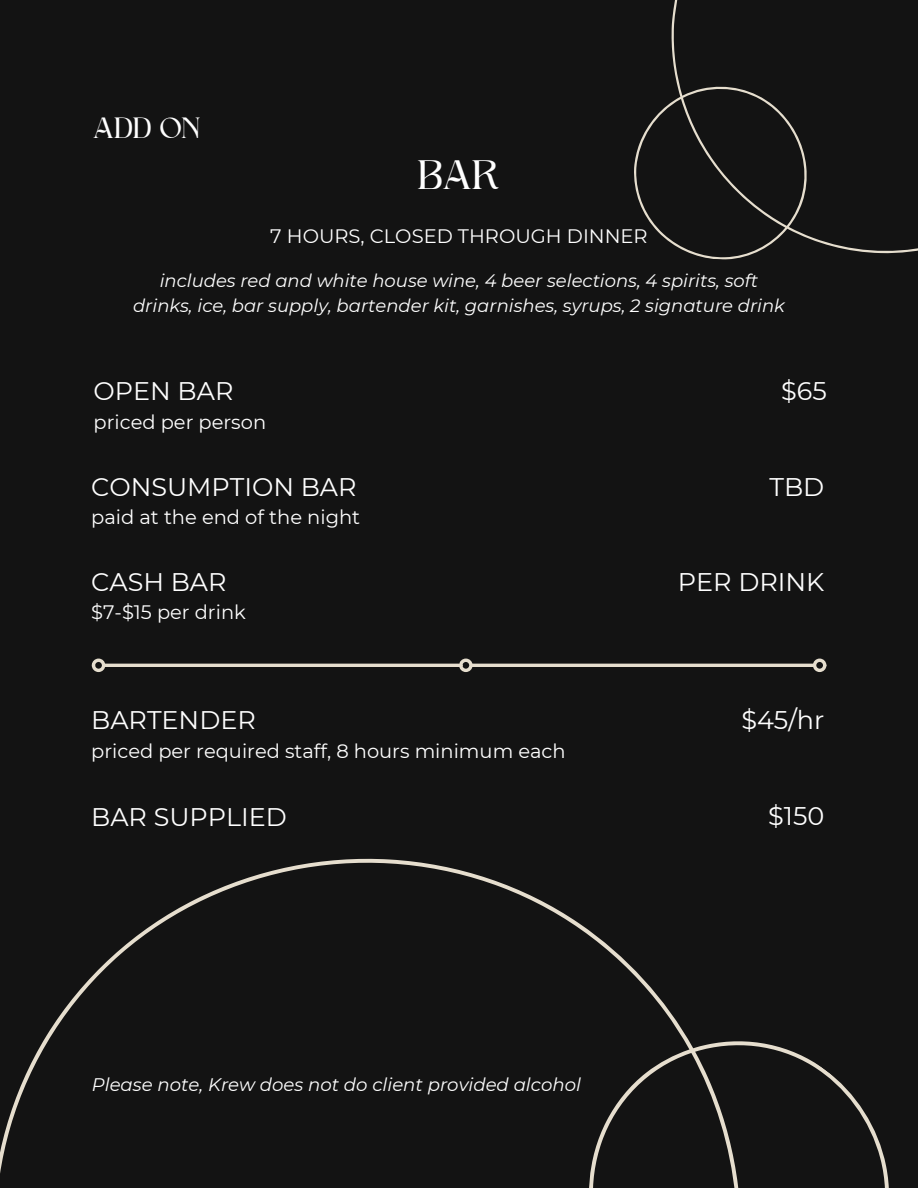
<style>
.page{position:relative;width:918px;height:1188px;background:#131313}
.page>*{position:absolute;margin:0;border:0;box-sizing:border-box;transform-origin:0 0}
.t1{font:42px "Higuen";color:#fff}
.t2{font:30px "Higuen";color:#fff}
.t3{font:25.5px "Montserrat";color:#fff}
.t4{font:19.5px "Montserrat";color:#fff}
.t5{font:italic 18.15px "Montserrat";color:#fff}
.t6{font:italic 18px/25px "Montserrat";color:#fff;text-align:center}
</style>
<div class="page">
<svg style="left:0;top:858px;width:889px;height:330px"></svg>
<svg style="left:634px;top:0;width:284px;height:260px"></svg>
<hr style="left:104px;top:664px;width:355px;height:3px;background:#e6dece">
<div style="left:92px;top:659px;width:13px;height:13px;border:3px solid #e6dece;border-radius:50%"></div>
<hr style="left:472px;top:664px;width:342px;height:3px;background:#e6dece">
<div style="left:459px;top:659px;width:14px;height:13px;border:3px solid #e6dece;border-radius:50%"></div>
<div style="left:813px;top:659px;width:13px;height:13px;border:3px solid #e6dece;border-radius:50%"></div>
<p class="t2" style="left:94px;top:115px;width:109px">ADD ON</p>
<p class="t1" style="left:418px;top:158px;width:83px">BAR</p>
<p class="t4" style="left:270px;top:224px;width:379px">7 HOURS, CLOSED THROUGH DINNER</p>
<p class="t6" style="left:133px;top:268px;width:653px">includes red and white house wine, 4 beer selections, 4 spirits, soft drinks, ice, bar supply, bartender kit, garnishes, syrups, 2 signature drink</p>
<h1 class="t3" style="left:94px;top:376px;width:141px">OPEN BAR</h1>
<h4 class="t4" style="left:94px;top:411px;width:174px">priced per person</h4>
<p class="t3" style="left:91px;top:471px;width:267px">CONSUMPTION BAR</p>
<p class="t4" style="left:91px;top:505px;width:270px">paid at the end of the night</p>
<p class="t3" style="left:91px;top:567px;width:137px">CASH BAR</p>
<p class="t4" style="left:91px;top:601px;width:156px">$7-$15 per drink</p>
<p class="t3" style="left:91px;top:705px;width:166px">BARTENDER</p>
<p class="t4" style="left:91px;top:740px;width:476px">priced per required staff, 8 hours minimum each</p>
<p class="t3" style="left:781px;top:375px;width:47px">$65</p>
<h3 class="t3" style="left:769px;top:471px;width:56px">TBD</h3>
<h2 class="t3" style="left:678px;top:567px;width:148px">PER DRINK</h2>
<p class="t3" style="left:741px;top:704px;width:84px">$45/hr</p>
<p class="t3" style="left:91px;top:801px;width:197px">BAR SUPPLIED</p>
<p class="t3" style="left:768px;top:800px;width:58px">$150</p>
<h2 class="t5" style="left:92px;top:1074px;width:491px">Please note, Krew does not do client provided alcohol</h2>
</div>
